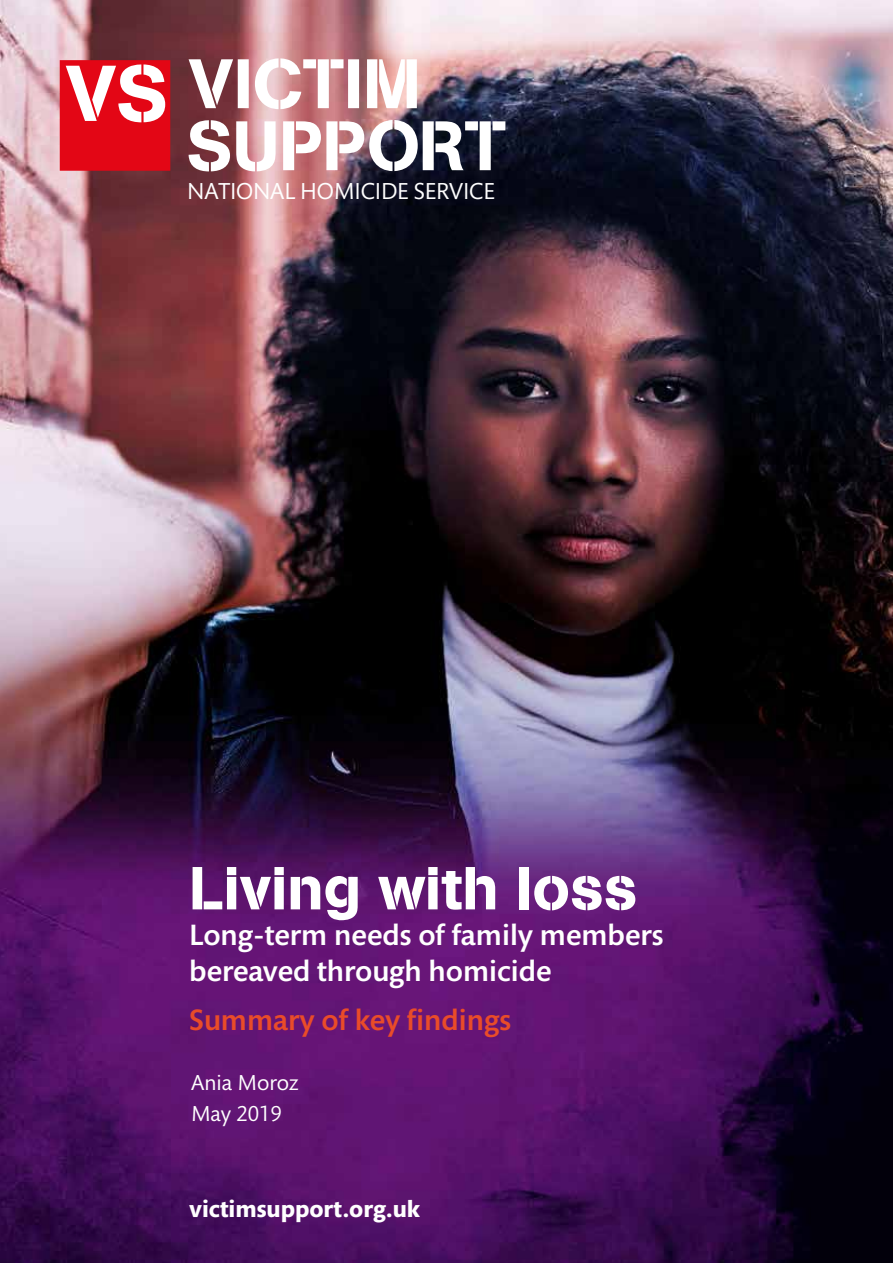
<style>
.page{position:relative;width:893px;height:1263px;background:#fff}
.page>*{position:absolute;margin:0;border:0;box-sizing:border-box;transform-origin:0 0}
.t1{font:60px "AG Book Pro Stencil";color:#fff}
.t2{font:500 30px/36px "Mundo Sans Std";color:#fff}
.t3{font:500 30px "Mundo Sans Std";color:#e94c29}
.t4{font:700 24px "Mundo Sans";color:#fff}
.t5{font:23.55px "Mundo Sans";letter-spacing:-.01em;color:#fff}
.t6{font:22.05px/30.5px "Mundo Sans";color:#fff}
</style>
<div class="page">
<img style="left:0;top:0;width:893px;height:1263px">
<img style="left:60px;top:58px;width:749px;height:113px">
<p class="t5" style="left:187px;top:178px;width:309px">NATIONAL HOMICIDE SERVICE</p>
<h1 class="t1" style="left:189px;top:849px;width:450px">Living with loss</h1>
<p class="t2" style="left:189px;top:918px;width:476px">Long-term needs of family members bereaved through homicide</p>
<p class="t3" style="left:189px;top:1004px;width:323px">Summary of key findings</p>
<p class="t6" style="left:191px;top:1068px;width:109px">Ania Moroz<br>May 2019</p>
<p class="t4" style="left:189px;top:1195px;width:232px">victimsupport.org.uk</p>
</div>
